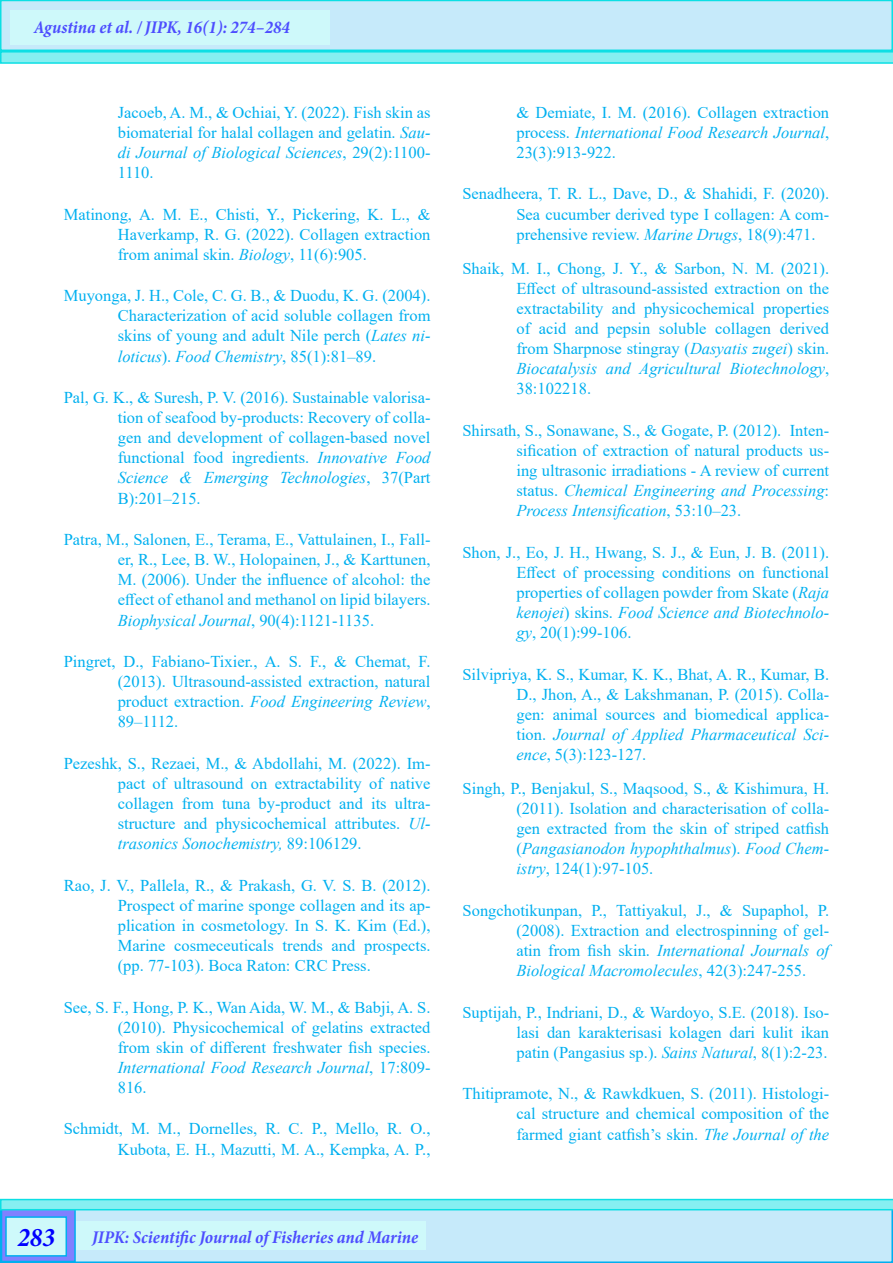
<style>
.page{position:relative;width:893px;height:1263px;background:#fff}
.page>*{position:absolute;margin:0;border:0;box-sizing:border-box;transform-origin:0 0}
.t1{font:italic 700 condensed 27px "Minion Pro";color:#00f}
.t2{font:italic 700 condensed 18px "Minion Pro";color:#4d4dff}
.Normal__Web{font:16.5px/20.1px "Times New Roman";color:#00b0f0;text-align:justify}
.s1{font-style:italic}
</style>
<div class="page">
<div style="left:1px;top:1200px;width:891px;height:62px;background:#c6eafa"></div>
<div style="left:0;top:1199px;width:893px;height:64px;border:2px solid #00aeef"></div>
<div style="left:2px;top:1201px;width:73px;height:60px;background:#8080ff"></div>
<div style="left:1px;top:1200px;width:75px;height:62px;border:2px solid #00aeef"></div>
<div style="left:1px;top:0;width:891px;height:50px;background:#c6eafa"></div>
<div style="left:0;top:0;width:893px;height:51px;border:2px solid #0cdfe4"></div>
<div style="left:10px;top:10px;width:319px;height:35px;background:#cef9fa"></div>
<svg style="left:0;top:51px;width:893px;height:13px;background:#6bebee"></svg>
<svg style="left:0;top:1199px;width:893px;height:11px;background:#6bebee"></svg>
<div style="left:6px;top:1217px;width:60px;height:39px;background:#cef9fa"></div>
<div style="left:5px;top:1216px;width:62px;height:40px;border:2px solid #00aeef"></div>
<div style="left:76px;top:1222px;width:349px;height:28px;background:#cef9fa"></div>
<p class="t2" style="left:34px;top:15px;width:257px">Agustina et al. / JIPK, 16(1): 274–284</p>
<p class="Normal__Web" style="left:118px;top:102px;width:314px">Jacoeb, A. M., &amp; Ochiai, Y. (2022). Fish skin as biomaterial for halal collagen and gelatin. <span class="s1">Sau&shy;di Journal of Biological Sciences</span>, 29(2):1100- 1110.</p>
<p class="Normal__Web" style="left:118px;top:203px;width:314px;text-indent:-54px">Matinong, A. M. E., Chisti, Y., Pickering, K. L., &amp; Haverkamp, R. G. (2022). Collagen extraction from animal skin. <span class="s1">Biology</span>, 11(6):905.</p>
<p class="Normal__Web" style="left:118px;top:285px;width:314px;text-indent:-54px">Muyonga, J. H., Cole, C. G. B., &amp; Duodu, K. G. (2004).<br>Characterization of acid soluble collagen from skins of young and adult Nile perch (<span class="s1">Lates ni&shy;loticus</span>). <span class="s1">Food Chemistry</span>, 85(1):81–89.</p>
<p class="Normal__Web" style="left:118px;top:387px;width:314px;text-indent:-54px">Pal, G. K., &amp; Suresh, P. V. (2016). Sustainable valorisa&shy;tion of seafood by-products: Recovery of colla&shy;gen and development of collagen-based novel functional food ingredients. <span class="s1">Innovative Food Science &amp; Emerging Technologies</span>, 37(Part B):201–215.</p>
<p class="Normal__Web" style="left:118px;top:529px;width:314px;text-indent:-54px">Patra, M., Salonen, E., Terama, E., Vattulainen, I., Fall&shy;er, R., Lee, B. W., Holopainen, J., &amp; Karttunen, M. (2006). Under the influence of alcohol: the effect of ethanol and methanol on lipid bilayers.<br><span class="s1">Biophysical Journal</span>, 90(4):1121-1135.</p>
<p class="Normal__Web" style="left:118px;top:651px;width:314px;text-indent:-54px">Pingret, D., Fabiano-Tixier., A. S. F., &amp; Chemat, F. (2013). Ultrasound-assisted extraction, natural product extraction. <span class="s1">Food Engineering Review</span>, 89–1112.</p>
<p class="Normal__Web" style="left:118px;top:753px;width:314px;text-indent:-54px">Pezeshk, S., Rezaei, M., &amp; Abdollahi, M. (2022). Im&shy;pact of ultrasound on extractability of native collagen from tuna by-product and its ultra&shy;structure and physicochemical attributes. <span class="s1">Ul&shy;trasonics Sonochemistry,</span> 89:106129.</p>
<p class="Normal__Web" style="left:118px;top:874px;width:314px;text-indent:-54px">Rao, J. V., Pallela, R., &amp; Prakash, G. V. S. B. (2012).<br>Prospect of marine sponge collagen and its ap&shy;plication in cosmetology. In S. K. Kim (Ed.), Marine cosmeceuticals trends and prospects. (pp. 77-103). Boca Raton: CRC Press.</p>
<p class="Normal__Web" style="left:118px;top:996px;width:314px;text-indent:-54px">See, S. F., Hong, P. K., Wan Aida, W. M., &amp; Babji, A. S. (2010). Physicochemical of gelatins extracted from skin of different freshwater fish species.<br><span class="s1">International Food Research Journal</span>, 17:809- 816.</p>
<p class="Normal__Web" style="left:64px;top:1118px;width:368px;text-align:right">Schmidt, M. M., Dornelles, R. C. P., Mello, R. O.,<br>Kubota, E. H., Mazutti, M. A., Kempka, A. P.,</p>
<p class="t1" style="left:17px;top:1219px;width:39px">283</p>
<p class="t2" style="left:92px;top:1225px;width:327px">JIPK: Scientific Journal of Fisheries and Marine</p>
<p class="Normal__Web" style="left:516px;top:102px;width:314px">&amp; Demiate, I. M. (2016). Collagen extraction process. <span class="s1">International Food Research Journal</span>, 23(3):913-922.</p>
<p class="Normal__Web" style="left:516px;top:183px;width:314px;text-indent:-54px">Senadheera, T. R. L., Dave, D., &amp; Shahidi, F. (2020).<br>Sea cucumber derived type I collagen: A com&shy;prehensive review. <span class="s1">Marine Drugs</span>, 18(9):471.</p>
<p class="Normal__Web" style="left:516px;top:257px;width:314px;text-indent:-54px">Shaik, M. I., Chong, J. Y., &amp; Sarbon, N. M. (2021).<br>Effect of ultrasound-assisted extraction on the extractability and physicochemical properties of acid and pepsin soluble collagen derived from Sharpnose stingray (<span class="s1">Dasyatis zugei</span>) skin.<br><span class="s1">Biocatalysis and Agricultural Biotechnology</span>, 38:102218.</p>
<p class="Normal__Web" style="left:516px;top:420px;width:314px;text-indent:-54px">Shirsath, S., Sonawane, S., &amp; Gogate, P. (2012). Inten&shy;sification of extraction of natural products us&shy;ing ultrasonic irradiations - A review of current status. <span class="s1">Chemical Engineering and Processing</span>:<br><span class="s1">Process Intensification</span>, 53:10–23.</p>
<p class="Normal__Web" style="left:516px;top:541px;width:314px;text-indent:-54px">Shon, J., Eo, J. H., Hwang, S. J., &amp; Eun, J. B. (2011).<br>Effect of processing conditions on functional properties of collagen powder from Skate (<span class="s1">Raja kenojei</span>) skins. <span class="s1">Food Science and Biotechnolo&shy;gy</span>, 20(1):99-106.</p>
<p class="Normal__Web" style="left:516px;top:663px;width:314px;text-indent:-54px">Silvipriya, K. S., Kumar, K. K., Bhat, A. R., Kumar, B.<br>D., Jhon, A., &amp; Lakshmanan, P. (2015). Colla&shy;gen: animal sources and biomedical applica&shy;tion. <span class="s1">Journal of Applied Pharmaceutical Sci&shy;ence</span>, 5(3):123-127.</p>
<p class="Normal__Web" style="left:516px;top:778px;width:314px;text-indent:-54px">Singh, P., Benjakul, S., Maqsood, S., &amp; Kishimura, H. (2011). Isolation and characterisation of colla&shy;gen extracted from the skin of striped catfish (<span class="s1">Pangasianodon hypophthalmus</span>). <span class="s1">Food Chem&shy;istry</span>, 124(1):97-105.</p>
<p class="Normal__Web" style="left:516px;top:900px;width:314px;text-indent:-54px">Songchotikunpan, P., Tattiyakul, J., &amp; Supaphol, P. (2008). Extraction and electrospinning of gel&shy;atin from fish skin. <span class="s1">International Journals of Biological Macromolecules</span>, 42(3):247-255.</p>
<p class="Normal__Web" style="left:516px;top:1001px;width:314px;text-indent:-54px">Suptijah, P., Indriani, D., &amp; Wardoyo, S.E. (2018). Iso&shy;lasi dan karakterisasi kolagen dari kulit ikan patin (Pangasius sp.). <span class="s1">Sains Natural</span>, 8(1):2-23.</p>
<p class="Normal__Web" style="left:516px;top:1083px;width:314px;text-indent:-54px">Thitipramote, N., &amp; Rawkdkuen, S. (2011). Histologi&shy;cal structure and chemical composition of the farmed giant catfish’s skin. <span class="s1">The Journal of the</span></p>
</div>
